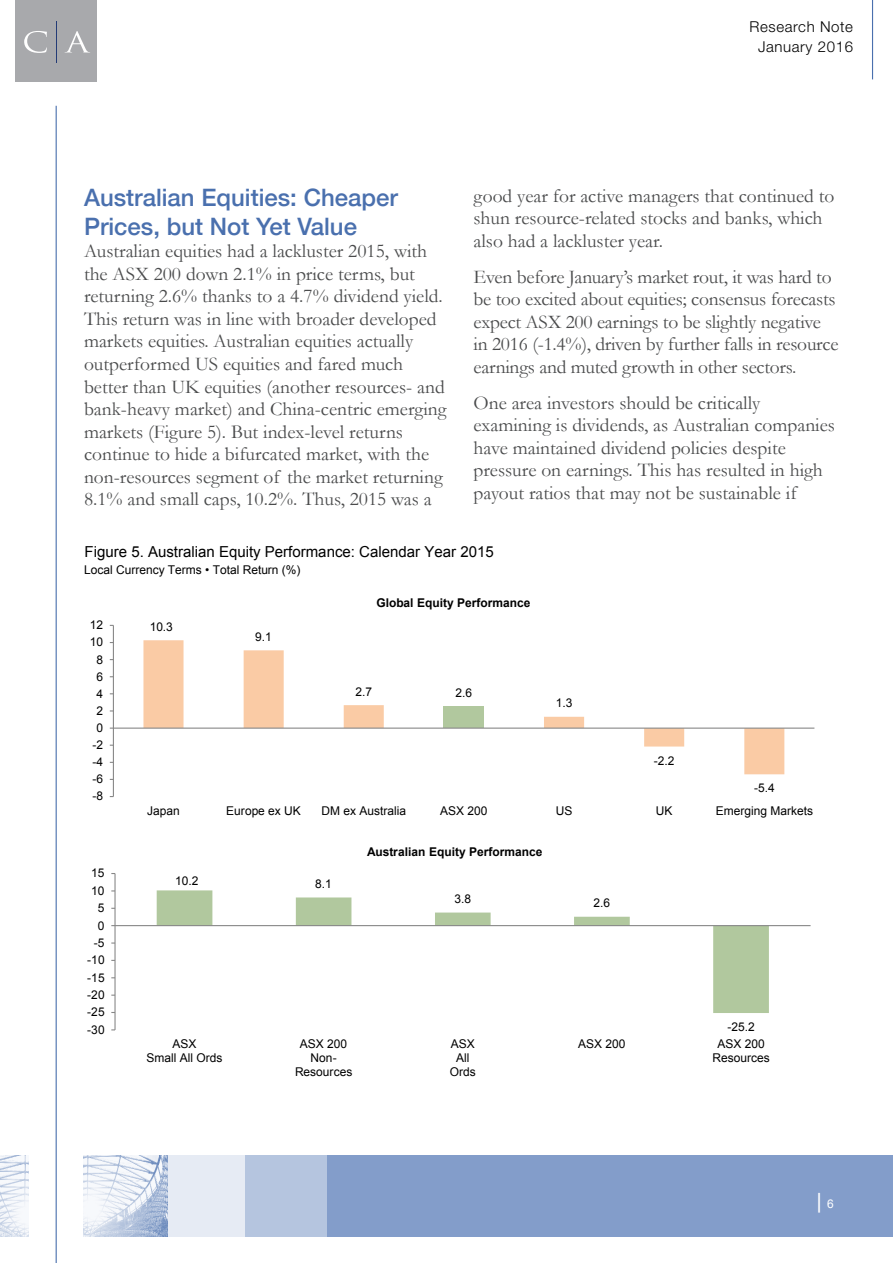
<style>
.page{position:relative;width:893px;height:1263px;background:#fff}
.page>*{position:absolute;margin:0;border:0;box-sizing:border-box;transform-origin:0 0}
.t1{font:500 24px/28.8px "Helvetica Neue LT";color:#4a70ae}
.t2{font:21px "Arial";color:#fff}
.t3{font:19.5px/22.5px "Garamond";color:#4a4b4c}
.t4{font:15.15px "Arial";color:#000}
.t5{font:300 15px/19.5px "Helvetica Neue LT Std";letter-spacing:.04em;color:#000;text-align:center}
.t6{font:12px/14px "Arial";color:#000;text-align:center}
.t7{font:700 12px "Arial";color:#000}
.s1{font-size:12px}
</style>
<div class="page">
<hr style="left:56px;top:106px;width:1px;height:1157px;background:#4a70ae">
<div style="left:16px;top:1px;width:81px;height:81px;background:#a8a9ac"></div>
<hr style="left:56px;top:21px;width:1px;height:42px;background:#233b76">
<svg style="left:24px;top:31px;width:66px;height:22px"></svg>
<hr style="left:872px;top:0;width:1px;height:79px;background:#4a70ae">
<div style="left:165px;top:1155px;width:81px;height:81px;background:#e6ebf4"></div>
<div style="left:327px;top:1155px;width:566px;height:81px;background:#839dca"></div>
<div style="left:246px;top:1155px;width:81px;height:81px;background:#b5c5df"></div>
<img style="left:0;top:1155px;width:29px;height:81px">
<img style="left:84px;top:1155px;width:83px;height:81px">
<svg style="left:157px;top:890px;width:612px;height:123px"></svg>
<hr style="left:114px;top:873px;width:2px;height:157px;background:#868686">
<hr style="left:115px;top:925px;width:696px;height:1px;background:#868686">
<svg style="left:143px;top:640px;width:641px;height:134px"></svg>
<hr style="left:113px;top:625px;width:1px;height:171px;background:#868686">
<hr style="left:113px;top:727px;width:701px;height:2px;background:#868686">
<p class="t5" style="left:750px;top:17px;width:105px">Research Note<br>January 2016</p>
<p class="t1" style="left:84px;top:183px;width:315px">Australian Equities: Cheaper<br>Prices, but Not Yet Value</p>
<p class="t3" style="left:84px;top:240px;width:364px">Australian equities had a lackluster 2015, with the ASX 200 down 2.1% in price terms, but returning 2.6% thanks to a 4.7% dividend yield.<br>This return was in line with broader developed markets equities. Australian equities actually outperformed US equities and fared much better than UK equities (another resources- and bank-heavy market) and China-centric emerging markets (Figure 5). But index-level returns continue to hide a bifurcated market, with the non-resources segment of the market returning 8.1% and small caps, 10.2%. Thus, 2015 was a</p>
<p class="t3" style="left:473px;top:184px;width:363px">good year for active managers that continued to shun resource-related stocks and banks, which also had a lackluster year.</p>
<p class="t3" style="left:473px;top:265px;width:367px">Even before January’s market rout, it was hard to be too excited about equities; consensus forecasts expect ASX 200 earnings to be slightly negative in 2016 (-1.4%), driven by further falls in resource earnings and muted growth in other sectors.</p>
<p class="t3" style="left:473px;top:391px;width:363px">One area investors should be critically examining is dividends, as Australian companies have maintained dividend policies despite pressure on earnings. This has resulted in high payout ratios that may not be sustainable if</p>
<p class="t4" style="left:85px;top:542px;width:411px">Figure 5. Australian Equity Performance: Calendar Year 2015</p>
<p class="t6" style="left:84px;top:563px;width:218px">Local Currency Terms • Total Return (%)</p>
<p class="t6" style="left:90px;top:618px;width:15px">12</p>
<p class="t6" style="left:90px;top:635px;width:15px">10</p>
<p class="t6" style="left:96px;top:652px;width:8px">8</p>
<p class="t6" style="left:96px;top:669px;width:8px">6</p>
<p class="t6" style="left:96px;top:687px;width:8px">4</p>
<p class="t6" style="left:96px;top:704px;width:8px">2</p>
<p class="t6" style="left:96px;top:721px;width:8px">0</p>
<p class="t6" style="left:92px;top:738px;width:12px">-2</p>
<p class="t6" style="left:92px;top:755px;width:12px">-4</p>
<p class="t6" style="left:92px;top:772px;width:12px">-6</p>
<p class="t6" style="left:92px;top:789px;width:12px">-8</p>
<p class="t6" style="left:91px;top:866px;width:15px">15</p>
<p class="t6" style="left:91px;top:884px;width:15px">10</p>
<p class="t6" style="left:98px;top:901px;width:8px">5</p>
<p class="t6" style="left:98px;top:918px;width:8px">0</p>
<p class="t6" style="left:94px;top:936px;width:12px">-5</p>
<p class="t6" style="left:87px;top:953px;width:19px">-10</p>
<p class="t6" style="left:87px;top:970px;width:19px">-15</p>
<p class="t6" style="left:87px;top:988px;width:19px">-20</p>
<p class="t6" style="left:87px;top:1005px;width:19px">-25</p>
<p class="t6" style="left:150px;top:620px;width:25px">10.3</p>
<p class="t6" style="left:255px;top:630px;width:18px">9.1</p>
<p class="t7" style="left:376px;top:594px;width:155px">Global Equity Performance</p>
<p class="t6" style="left:355px;top:685px;width:18px">2.7</p>
<p class="t6" style="left:456px;top:686px;width:18px">2.6</p>
<p class="t6" style="left:556px;top:696px;width:18px">1.3</p>
<p class="t6" style="left:654px;top:754px;width:22px">-2.2</p>
<p class="t6" style="left:754px;top:781px;width:22px">-5.4</p>
<p class="t6" style="left:147px;top:804px;width:34px">Japan</p>
<p class="t6" style="left:226px;top:804px;width:76px">Europe ex UK</p>
<p class="t6" style="left:321px;top:804px;width:86px">DM ex Australia</p>
<p class="t6" style="left:440px;top:804px;width:49px">ASX 200</p>
<p class="t6" style="left:556px;top:804px;width:18px">US</p>
<p class="t6" style="left:656px;top:804px;width:18px">UK</p>
<p class="t6" style="left:716px;top:804px;width:99px">Emerging Markets</p>
<p class="t6" style="left:175px;top:874px;width:25px">10.2</p>
<p class="t6" style="left:315px;top:877px;width:18px">8.1</p>
<p class="t7" style="left:367px;top:843px;width:177px">Australian Equity Performance</p>
<p class="t6" style="left:454px;top:892px;width:18px">3.8</p>
<p class="t6" style="left:594px;top:896px;width:18px">2.6</p>
<p class="t6" style="left:87px;top:1023px;width:19px">-30</p>
<p class="t6" style="left:727px;top:1020px;width:29px">-25.2</p>
<p class="t6" style="left:147px;top:1037px;width:77px">ASX<br>Small All Ords</p>
<p class="t6" style="left:295px;top:1037px;width:59px">ASX 200<br>Non-<br>Resources</p>
<p class="t6" style="left:450px;top:1037px;width:27px">ASX<br>All<br>Ords</p>
<p class="t6" style="left:578px;top:1037px;width:49px">ASX 200</p>
<p class="t6" style="left:712px;top:1037px;width:59px">ASX 200<br>Resources</p>
<p class="t2" style="left:816px;top:1187px;width:19px">| <span class="s1">6</span></p>
</div>
